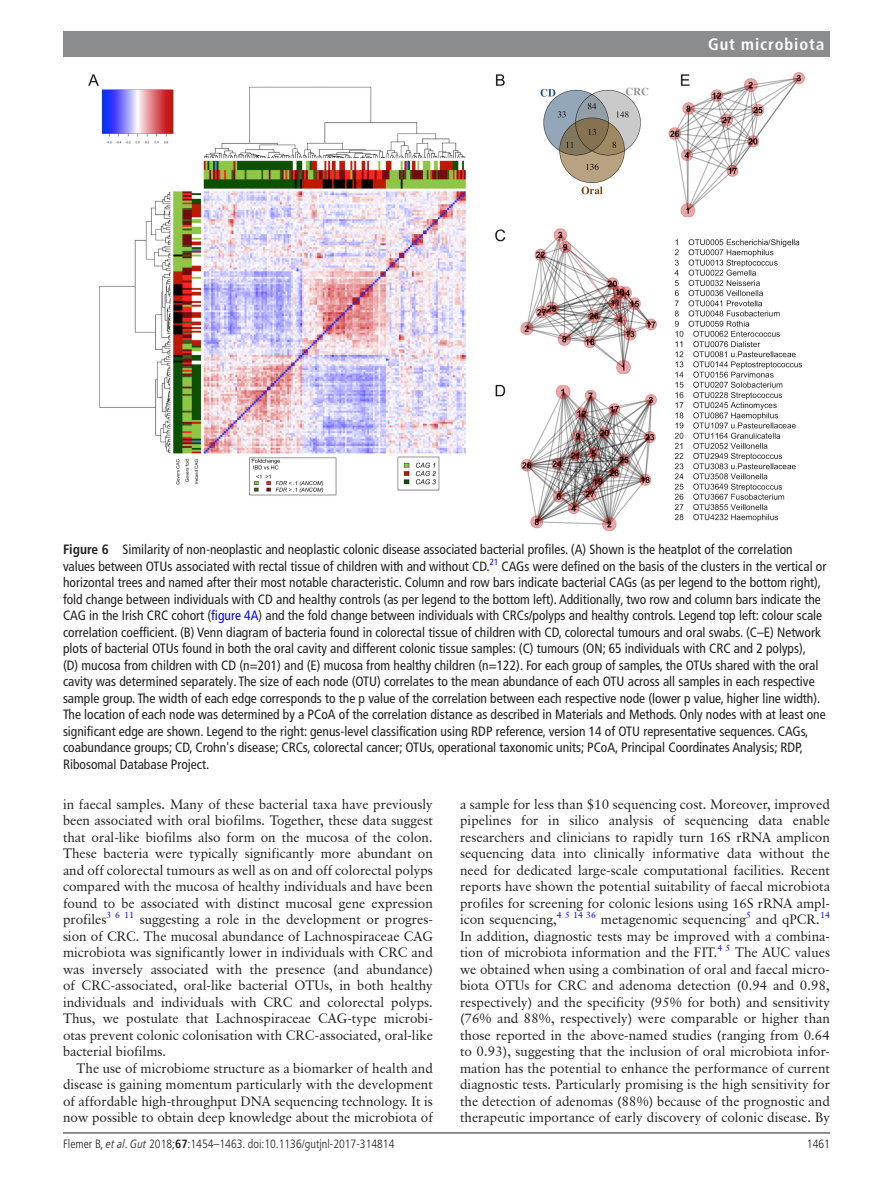
<style>
.page{position:relative;width:893px;height:1191px;background:#fff}
.page>*{position:absolute;margin:0;border:0;box-sizing:border-box;transform-origin:0 0}
.t1{font:700 condensed 16.5px "Frutiger LT Pro";letter-spacing:.055em;color:#fff}
.t2{font:13.5px/16.5px "Classical Garamond BT";color:#231f20;text-align:justify}
.t3{font:condensed 13.5px/16.5px "Frutiger LT Pro";color:#231f20}
.t4{font:300 condensed 12px "Frutiger LT Pro";color:#231f20}
.t5{font:9px "Classical Garamond BT";color:#00f}
.s1{font-weight:700}
.s2{color:#00f}
.s3{font-style:italic}
</style>
<div class="page">
<hr style="left:63px;top:1132px;width:767px;height:1px;background:#231f20">
<div style="left:63px;top:31px;width:767px;height:25px;background:#8a8c8e"></div>
<img style="left:89px;top:72px;width:715px;height:458px">
<p class="t1" style="left:708px;top:34px;width:118px">Gut microbiota</p>
<p class="t3" style="left:63px;top:541px;width:765px"><span class="s1">Figure 6</span> Similarity of non-neoplastic and neoplastic colonic disease associated bacterial profiles. (A) Shown is the heatplot of the correlation values between OTUs associated with rectal tissue of children with and without CD.<sup>21</sup> CAGs were defined on the basis of the clusters in the vertical or horizontal trees and named after their most notable characteristic. Column and row bars indicate bacterial CAGs (as per legend to the bottom right), fold change between individuals with CD and healthy controls (as per legend to the bottom left). Additionally, two row and column bars indicate the CAG in the Irish CRC cohort (<span class="s2">figure 4A</span>) and the fold change between individuals with CRCs/polyps and healthy controls. Legend top left: colour scale correlation coefficient. (B) Venn diagram of bacteria found in colorectal tissue of children with CD, colorectal tumours and oral swabs. (C–E) Network plots of bacterial OTUs found in both the oral cavity and different colonic tissue samples: (C) tumours (ON; 65 individuals with CRC and 2 polyps),<br>(D) mucosa from children with CD (n=201) and (E) mucosa from healthy children (n=122). For each group of samples, the OTUs shared with the oral cavity was determined separately. The size of each node (OTU) correlates to the mean abundance of each OTU across all samples in each respective sample group. The width of each edge corresponds to the p value of the correlation between each respective node (lower p value, higher line width).<br>The location of each node was determined by a PCoA of the correlation distance as described in Materials and Methods. Only nodes with at least one significant edge are shown. Legend to the right: genus-level classification using RDP reference, version 14 of OTU representative sequences. CAGs, coabundance groups; CD, Crohn's disease; CRCs, colorectal cancer; OTUs, operational taxonomic units; PCoA, Principal Coordinates Analysis; RDP, Ribosomal Database Project.</p>
<p class="t2" style="left:63px;top:795px;width:371px">in faecal samples. Many of these bacterial taxa have previously been associated with oral biofilms. Together, these data suggest that oral-like biofilms also form on the mucosa of the colon.<br>These bacteria were typically significantly more abundant on and off colorectal tumours as well as on and off colorectal polyps compared with the mucosa of healthy individuals and have been found to be associated with distinct mucosal gene expression profiles<sup>3</sup> <sup>6</sup> <sup>11</sup> suggesting a role in the development or progres&shy;sion of CRC. The mucosal abundance of Lachnospiraceae CAG microbiota was significantly lower in individuals with CRC and was inversely associated with the presence (and abundance) of CRC-associated, oral-like bacterial OTUs, in both healthy individuals and individuals with CRC and colorectal polyps.<br>Thus, we postulate that Lachnospiraceae CAG-type microbi&shy;otas prevent colonic colonisation with CRC-associated, oral-like bacterial biofilms.</p>
<p class="t2" style="left:63px;top:1059px;width:371px;text-indent:14px">The use of microbiome structure as a biomarker of health and disease is gaining momentum particularly with the development of affordable high-throughput DNA sequencing technology. It is now possible to obtain deep knowledge about the microbiota of</p>
<p class="t2" style="left:460px;top:795px;width:371px">a sample for less than $10 sequencing cost. Moreover, improved pipelines for in silico analysis of sequencing data enable researchers and clinicians to rapidly turn 16S rRNA amplicon sequencing data into clinically informative data without the need for dedicated large-scale computational facilities. Recent reports have shown the potential suitability of faecal microbiota profiles for screening for colonic lesions using 16S rRNA ampl&shy;icon sequencing,<sup>4</sup> <sup>5</sup> <sup>14</sup> <sup>36</sup> metagenomic sequencing</p>
<p class="t5" style="left:746px;top:909px;width:6px">5</p>
<p class="t2" style="left:756px;top:911px;width:66px">and qPCR.</p>
<p class="t5" style="left:820px;top:909px;width:11px">14</p>
<p class="t2" style="left:460px;top:927px;width:371px">In addition, diagnostic tests may be improved with a combina&shy;tion of microbiota information and the FIT.<sup>4</sup> <sup>5</sup> The AUC values we obtained when using a combination of oral and faecal micro&shy;biota OTUs for CRC and adenoma detection (0.94 and 0.98, respectively) and the specificity (95% for both) and sensitivity (76% and 88%, respectively) were comparable or higher than those reported in the above-named studies (ranging from 0.64 to 0.93), suggesting that the inclusion of oral microbiota infor&shy;mation has the potential to enhance the performance of current diagnostic tests. Particularly promising is the high sensitivity for the detection of adenomas (88%) because of the prognostic and therapeutic importance of early discovery of colonic disease. By</p>
<p class="t4" style="left:63px;top:1136px;width:333px">Flemer B, <span class="s3">et al</span>. <span class="s3">Gut</span> 2018;<span class="s1">67</span>:1454–1463. doi:10.1136/gutjnl-2017-314814</p>
<p class="t4" style="left:807px;top:1136px;width:25px">1461</p>
</div>
